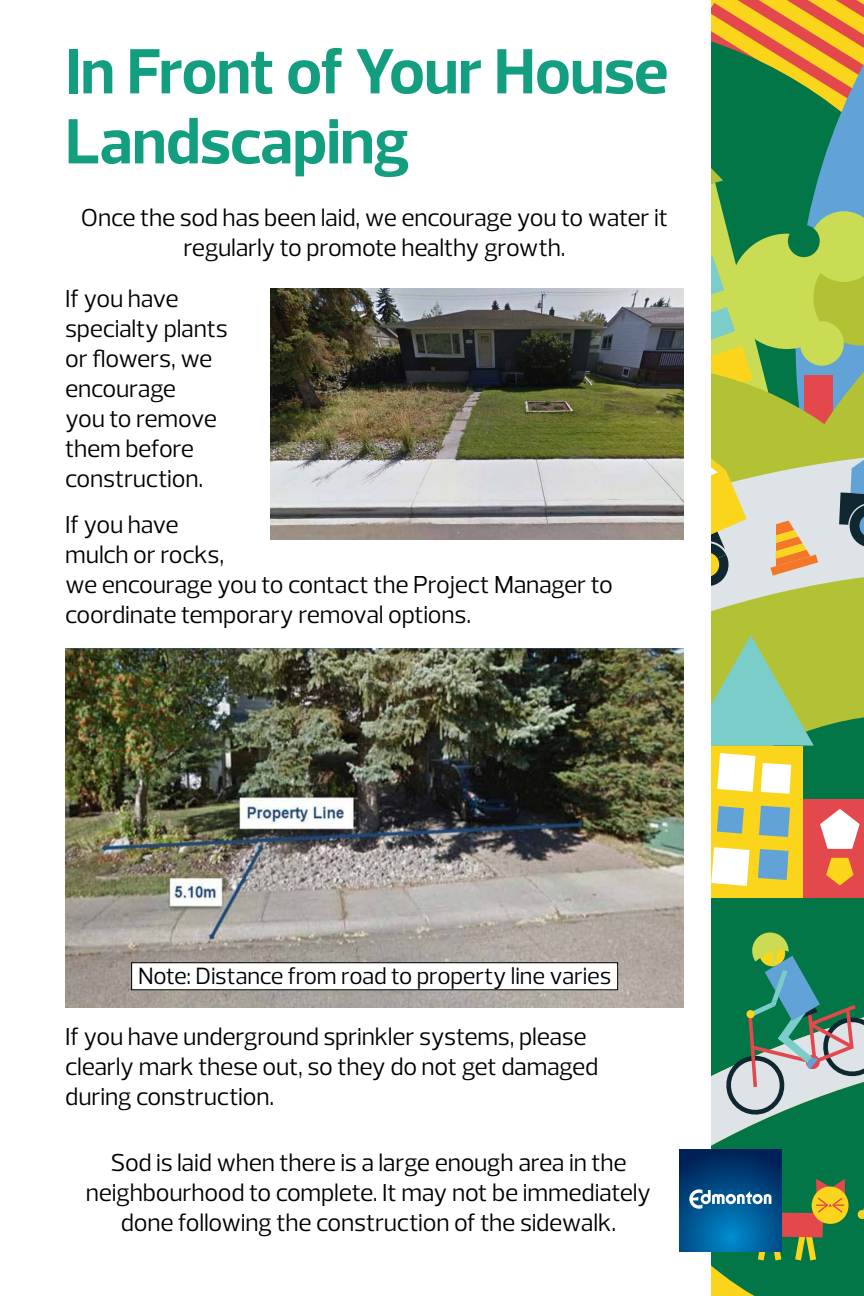
<style>
.page{position:relative;width:864px;height:1296px;background:#fff}
.page>*{position:absolute;margin:0;border:0;box-sizing:border-box;transform-origin:0 0}
.t1{font:700 65px/70px "Prelo";letter-spacing:-.01em;color:#129e7f}
.t2{font:25px/30px "Prelo";letter-spacing:-.01em;color:#000}
.t3{font:24px "Prelo";letter-spacing:-.01em;color:#000}
</style>
<div class="page">
<div style="left:711px;top:897px;width:153px;height:64px;background:#037647"></div>
<svg style="left:711px;top:1023px;width:153px;height:273px;fill:#037647"></svg>
<div style="left:798px;top:799px;width:66px;height:98px;background:#e3484d"></div>
<div style="left:695px;top:746px;width:108px;height:151px;background:#fad51c"></div>
<svg style="left:858px;top:1180px;width:6px;height:39px"></svg>
<svg style="left:723px;top:930px;width:141px;height:188px"></svg>
<svg style="left:711px;top:0;width:153px;height:886px"></svg>
<div style="left:0;top:0;width:711px;height:1296px;background:#fff"></div>
<img style="left:270px;top:288px;width:414px;height:252px">
<img style="left:65px;top:648px;width:619px;height:360px">
<div style="left:132px;top:963px;width:486px;height:27px;background:#fff"></div>
<div style="left:131px;top:962px;width:487px;height:28px;border:1px solid #000"></div>
<div style="left:679px;top:1149px;width:103px;height:102px;background:linear-gradient(to bottom,#00255a,#005993)"></div>
<svg style="left:689px;top:1179px;width:160px;height:81px"></svg>
<h1 class="t1" style="left:65px;top:37px;width:605px">In Front of Your House<br>Landscaping</h1>
<p class="t2" style="left:81px;top:203px;width:589px;text-align:center">Once the sod has been laid, we encourage you to water it regularly to promote healthy growth.</p>
<p class="t2" style="left:65px;top:284px;width:164px">If you have specialty plants or flowers, we encourage<br>you to remove them before construction.</p>
<p class="t2" style="left:65px;top:509px;width:549px">If you have<br>mulch or rocks,<br>we encourage you to contact the Project Manager to coordinate temporary removal options.</p>
<p class="t3" style="left:138px;top:961px;width:475px">Note: Distance from road to property line varies</p>
<p class="t2" style="left:65px;top:1022px;width:535px">If you have underground sprinkler systems, please clearly mark these out, so they do not get damaged during construction.</p>
<p class="t2" style="left:86px;top:1147px;width:567px;text-align:center">Sod is laid when there is a large enough area in the neighbourhood to complete. It may not be immediately done following the construction of the sidewalk.</p>
</div>
